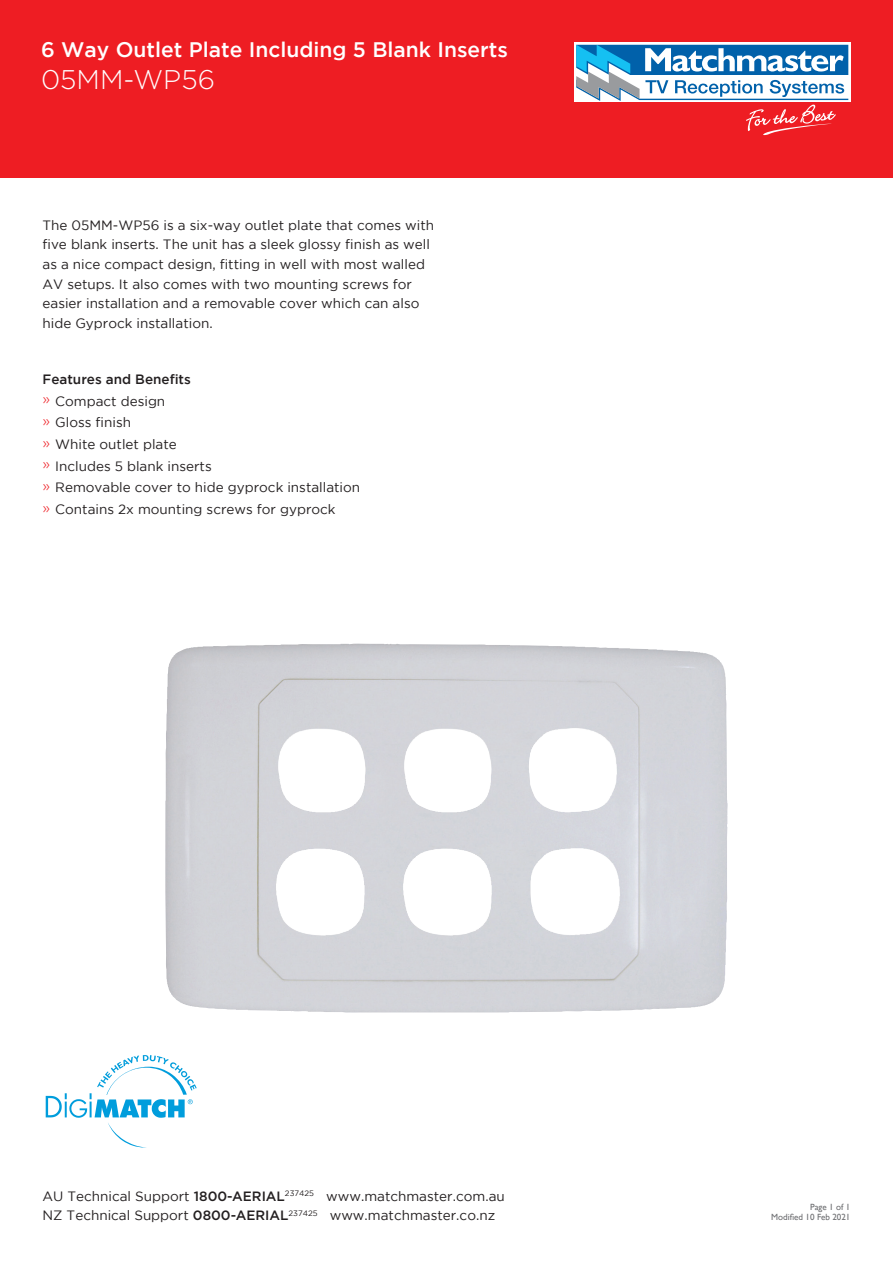
<style>
.page{position:relative;width:893px;height:1263px;background:#fff}
.page>*{position:absolute;margin:0;border:0;box-sizing:border-box;transform-origin:0 0}
.t1{font:300 27px "Gotham";color:#fff}
.t2{font:500 21px "Gotham";color:#fff}
.t3{font:13.5px/19.5px "Gotham";color:#231f20}
.t4{font:9px/10.8px "Gill Sans";color:#6c6d70;text-align:right}
.s1{font-weight:500}
.s2{font-weight:300;font-size:15px;color:#ee1d23}
</style>
<div class="page">
<div style="left:0;top:0;width:893px;height:178px;background:#ee1d23"></div>
<svg style="left:574px;top:43px;width:276px;height:59px"></svg>
<svg style="left:576px;top:45px;width:272px;height:90px"></svg>
<img style="left:165px;top:644px;width:554px;height:369px">
<svg style="left:46px;top:1055px;width:151px;height:92px"></svg>
<h2 class="t2" style="left:41px;top:38px;width:468px">6 Way Outlet Plate Including 5 Blank Inserts</h2>
<h1 class="t1" style="left:41px;top:63px;width:175px">05MM-WP56</h1>
<p class="t3" style="left:43px;top:215px;width:393px">The 05MM-WP56 is a six-way outlet plate that comes with five blank inserts. The unit has a sleek glossy finish as well as a nice compact design, fitting in well with most walled AV setups. It also comes with two mounting screws for easier installation and a removable cover which can also hide Gyprock installation.</p>
<p class="t3" style="left:43px;top:368px;width:319px;line-height:21.8px"><span class="s1">Features and Benefits<br></span><span class="s2">»</span> Compact design<br><span class="s2">»</span> Gloss finish<br><span class="s2">»</span> White outlet plate<br><span class="s2">»</span> Includes 5 blank inserts<br><span class="s2">»</span> Removable cover to hide gyprock installation <span class="s2">»</span> Contains 2x mounting screws for gyprock</p>
<p class="t3" style="left:43px;top:1186px;width:464px">AU Technical Support <span class="s1">1800-AERIAL</span><sup>237425</sup> www.matchmaster.com.au<br>NZ Technical Support <span class="s1">0800-AERIAL</span><sup>237425</sup> www.matchmaster.co.nz</p>
<p class="t4" style="left:771px;top:1201px;width:81px">Page 1 of 1<br>Modified 10 Feb 2021</p>
</div>
